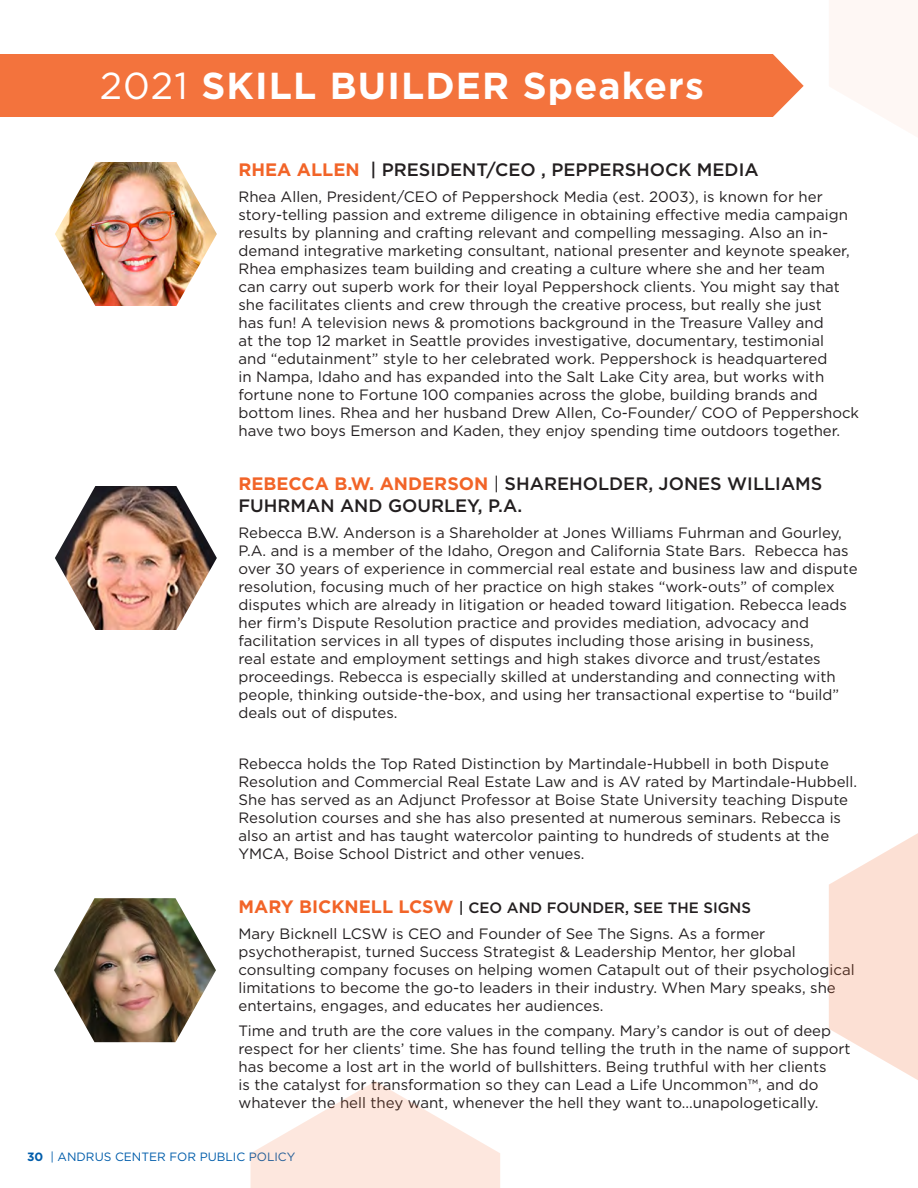
<style>
.page{position:relative;width:918px;height:1188px;background:#fff}
.page>*{position:absolute;margin:0;border:0;box-sizing:border-box;transform-origin:0 0}
.t1{font:700 37.5px "Gotham";letter-spacing:.03em;color:#fff}
.t2{font:500 18px/21.6px "Gotham";color:#231f20}
.t3{font:15px/18px "Gotham";color:#231f20}
.t4{font:12px "Gotham";color:#015dab}
.s1{font-weight:400}
.s2{font-weight:700;color:#f26428}
.s3{font-weight:700;font-size:18px;color:#f26428}
.s4{font-weight:500}
.s5{font-weight:700}
</style>
<div class="page">
<svg style="left:829px;top:0;width:89px;height:137px"></svg>
<div style="left:0;top:54px;width:804px;height:63px;background:#f3733d"></div>
<img style="left:55px;top:162px;width:162px;height:144px">
<svg style="left:829px;top:833px;width:89px;height:247px"></svg>
<svg style="left:250px;top:1081px;width:250px;height:107px"></svg>
<img style="left:55px;top:486px;width:162px;height:144px">
<img style="left:54px;top:898px;width:162px;height:144px">
<p class="t1" style="left:100px;top:61px;width:606px"><span class="s1">2021</span> SKILL BUILDER Speakers</p>
<p class="t2" style="left:238px;top:159px;width:522px"><span class="s2">RHEA ALLEN</span> | PRESIDENT/CEO , PEPPERSHOCK MEDIA</p>
<p class="t3" style="left:238px;top:187px;width:622px">Rhea Allen, President/CEO of Peppershock Media (est. 2003), is known for her story-telling passion and extreme diligence in obtaining efective media campaign results by planning and crafting relevant and compelling messaging. Also an in&shy;demand integrative marketing consultant, national presenter and keynote speaker, Rhea emphasizes team building and creating a culture where she and her team<br>can carry out superb work for their loyal Peppershock clients. You might say that she facilitates clients and crew through the creative process, but really she just<br>has fun! A television news &amp; promotions background in the Treasure Valley and<br>at the top 12 market in Seattle provides investigative, documentary, testimonial<br>and “edutainment” style to her celebrated work. Peppershock is headquartered<br>in Nampa, Idaho and has expanded into the Salt Lake City area, but works with fortune none to Fortune 100 companies across the globe, building brands and bottom lines. Rhea and her husband Drew Allen, Co-Founder/ COO of Peppershock have two boys Emerson and Kaden, they enjoy spending time outdoors together.</p>
<p class="t2" style="left:238px;top:473px;width:585px"><span class="s2">REBECCA B.W. ANDERSON</span> <span class="s1">|</span> SHAREHOLDER, JONES WILLIAMS<br>FUHRMAN AND GOURLEY, P.A.</p>
<p class="t3" style="left:238px;top:523px;width:621px">Rebecca B.W. Anderson is a Shareholder at Jones Williams Fuhrman and Gourley, P.A. and is a member of the Idaho, Oregon and California State Bars. Rebecca has over 30 years of experience in commercial real estate and business law and dispute resolution, focusing much of her practice on high stakes “work-outs” of complex disputes which are already in litigation or headed toward litigation. Rebecca leads her frm’s Dispute Resolution practice and provides mediation, advocacy and facilitation services in all types of disputes including those arising in business,<br>real estate and employment settings and high stakes divorce and trust/estates proceedings. Rebecca is especially skilled at understanding and connecting with people, thinking outside-the-box, and using her transactional expertise to “build” deals out of disputes.</p>
<p class="t3" style="left:238px;top:754px;width:620px">Rebecca holds the Top Rated Distinction by Martindale-Hubbell in both Dispute Resolution and Commercial Real Estate Law and is AV rated by Martindale-Hubbell.<br>She has served as an Adjunct Professor at Boise State University teaching Dispute Resolution courses and she has also presented at numerous seminars. Rebecca is also an artist and has taught watercolor painting to hundreds of students at the YMCA, Boise School District and other venues.</p>
<p class="t3" style="left:238px;top:895px;width:528px;line-height:25.5px"><span class="s3">MARY BICKNELL LCSW</span> <span class="s4">| CEO AND FOUNDER, SEE THE SIGNS<br></span>Mary Bicknell LCSW is CEO and Founder of See The Signs. As a former</p>
<p class="t3" style="left:238px;top:942px;width:618px">psychotherapist, turned Success Strategist &amp; Leadership Mentor, her global consulting company focuses on helping women Catapult out of their psychological limitations to become the go-to leaders in their industry. When Mary speaks, she entertains, engages, and educates her audiences.</p>
<p class="t3" style="left:238px;top:1022px;width:614px">Time and truth are the core values in the company. Mary’s candor is out of deep respect for her clients’ time. She has found telling the truth in the name of support has become a lost art in the world of bullshitters. Being truthful with her clients<br>is the catalyst for transformation so they can Lead a Life Uncommon™, and do whatever the hell they want, whenever the hell they want to...unapologetically.</p>
<p class="t4" style="left:27px;top:1150px;width:270px"><span class="s5">30</span> | ANDRUS CENTER FOR PUBLIC POLICY</p>
</div>
